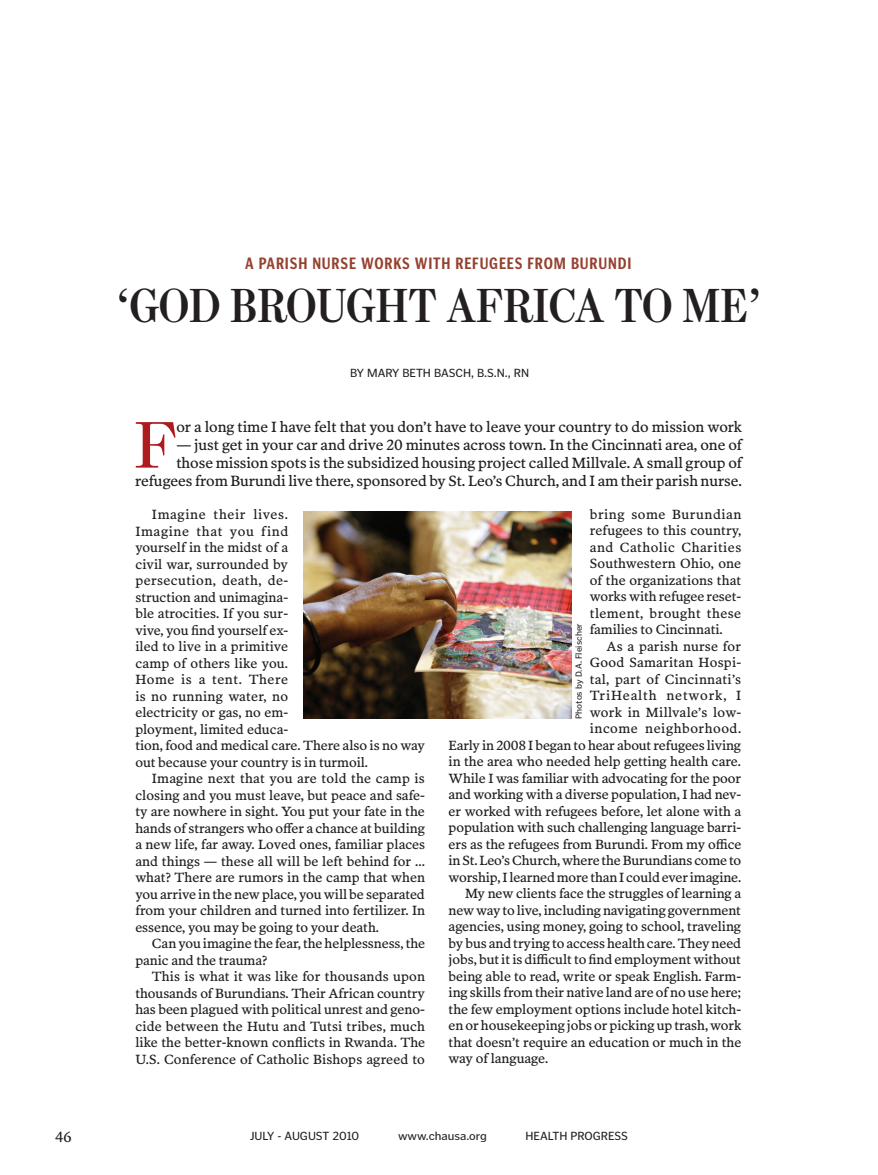
<style>
.page{position:relative;width:878px;height:1175px;background:#fff}
.page>*{position:absolute;margin:0;border:0;box-sizing:border-box;transform-origin:0 0}
.t1{font:66px "Escrow";color:#ae1a1e}
.t2{font:600 48px "Escrow Cond";letter-spacing:-.005em;color:#231f20}
.t3{font:700 16.5px "Poynter Gothic Text Cond";letter-spacing:.05em;color:#95412f}
.Body_text{font:15px/18px "Poynter OS Text Three L";letter-spacing:-.005em;color:#231f20}
.Body_text-2{font:13.5px/16.5px "Poynter OS Text Three L";letter-spacing:-.005em;color:#231f20;text-align:justify}
.t4{font:12px "Poynter Gothic Text";color:#231f20}
.t5{font:9px "Poynter Gothic Text";color:#231f20}
</style>
<div class="page">
<img style="left:303px;top:511px;width:269px;height:207px">
<p class="t3" style="left:245px;top:254px;width:387px">A PARISH NURSE WORKS WITH REFUGEES FROM BURUNDI</p>
<p class="t2" style="left:117px;top:275px;width:645px">‘GOD BROUGHT AFRICA TO ME’</p>
<p class="t4" style="left:350px;top:366px;width:181px">BY MARY BETH BASCH, B.S.N., RN</p>
<p class="Body_text" style="left:176px;top:417px;width:567px">or a long time I have felt that you don’t have to leave your country to do mission work</p>
<p class="Body_text" style="left:176px;top:435px;width:567px">— just get in your car and drive 20 minutes across town. In the Cincinnati area, one of those mission spots is the subsidized housing project called Millvale. A small group of</p>
<p class="t1" style="left:134px;top:404px;width:45px">F</p>
<p class="Body_text" style="left:135px;top:471px;width:608px">refugees from Burundi live there, sponsored by St. Leo’s Church, and I am their parish nurse.</p>
<p class="Body_text-2" style="left:135px;top:506px;width:291px;text-align:left;text-indent:16px">Imagine their lives.<br>Imagine that you find<br>yourself in the midst of a<br>civil war, surrounded by<br>persecution, death, de-<br>struction and unimagina-<br>ble atrocities. If you sur-<br>vive, you find yourself ex-<br>iled to live in a primitive<br>camp of others like you.<br>Home is a tent. There<br>is no running water, no<br>electricity or gas, no em-<br>ployment, limited educa-<br>tion, food and medical care. There also is no way out because your country is in turmoil.</p>
<p class="Body_text-2" style="left:135px;top:770px;width:291px;text-indent:16px">Imagine next that you are told the camp is closing and you must leave, but peace and safe&shy;ty are nowhere in sight. You put your fate in the hands of strangers who offer a chance at building a new life, far away. Loved ones, familiar places and things — these all will be left behind for … what? There are rumors in the camp that when you arrive in the new place, you will be separated from your children and turned into fertilizer. In essence, you may be going to your death.</p>
<p class="Body_text-2" style="left:135px;top:935px;width:291px;text-indent:16px">Can you imagine the fear, the helplessness, the panic and the trauma?</p>
<p class="Body_text-2" style="left:135px;top:968px;width:291px;text-indent:16px">This is what it was like for thousands upon thousands of Burundians. Their African country has been plagued with political unrest and geno&shy;cide between the Hutu and Tutsi tribes, much like the better-known conflicts in Rwanda. The U.S. Conference of Catholic Bishops agreed to</p>
<p class="Body_text-2" style="left:590px;top:505px;width:153px">bring some Burundian refugees to this country, and Catholic Charities Southwestern Ohio, one of the organizations that works with refugee reset&shy;tlement, brought these families to Cincinnati.</p>
<p class="Body_text-2" style="left:448px;top:637px;width:294px;text-align:right">As a parish nurse for<br>Good Samaritan Hospi-<br>tal, part of Cincinnati’s<br>TriHealth network, I<br>work in Millvale’s low-<br>income neighborhood.<br>Early in 2008 I began to hear about refugees living in the area who needed help getting health care.<br>While I was familiar with advocating for the poor and working with a diverse population, I had nev&shy;er worked with refugees before, let alone with a population with such challenging language barri&shy;ers as the refugees from Burundi. From my office in St. Leo’s Church, where the Burundians come to worship, I learned more than I could ever imagine.</p>
<p class="Body_text-2" style="left:448px;top:885px;width:294px;text-indent:16px">My new clients face the struggles of learning a new way to live, including navigating government agencies, using money, going to school, traveling by bus and trying to access health care. They need jobs, but it is difficult to find employment without being able to read, write or speak English. Farm&shy;ing skills from their native land are of no use here; the few employment options include hotel kitch&shy;en or housekeeping jobs or picking up trash, work that doesn’t require an education or much in the way of language.</p>
<p class="t5" style="left:573px;top:718px;width:97px;rotate:-90deg">Photos by D.A. Fleischer</p>
<p class="Body_text" style="left:55px;top:1128px;width:18px">46</p>
<p class="t4" style="left:250px;top:1128px;width:111px">JULY - AUGUST 2010</p>
<p class="t4" style="left:398px;top:1128px;width:90px">www.chausa.org</p>
<p class="t4" style="left:525px;top:1128px;width:104px">HEALTH PROGRESS</p>
</div>
